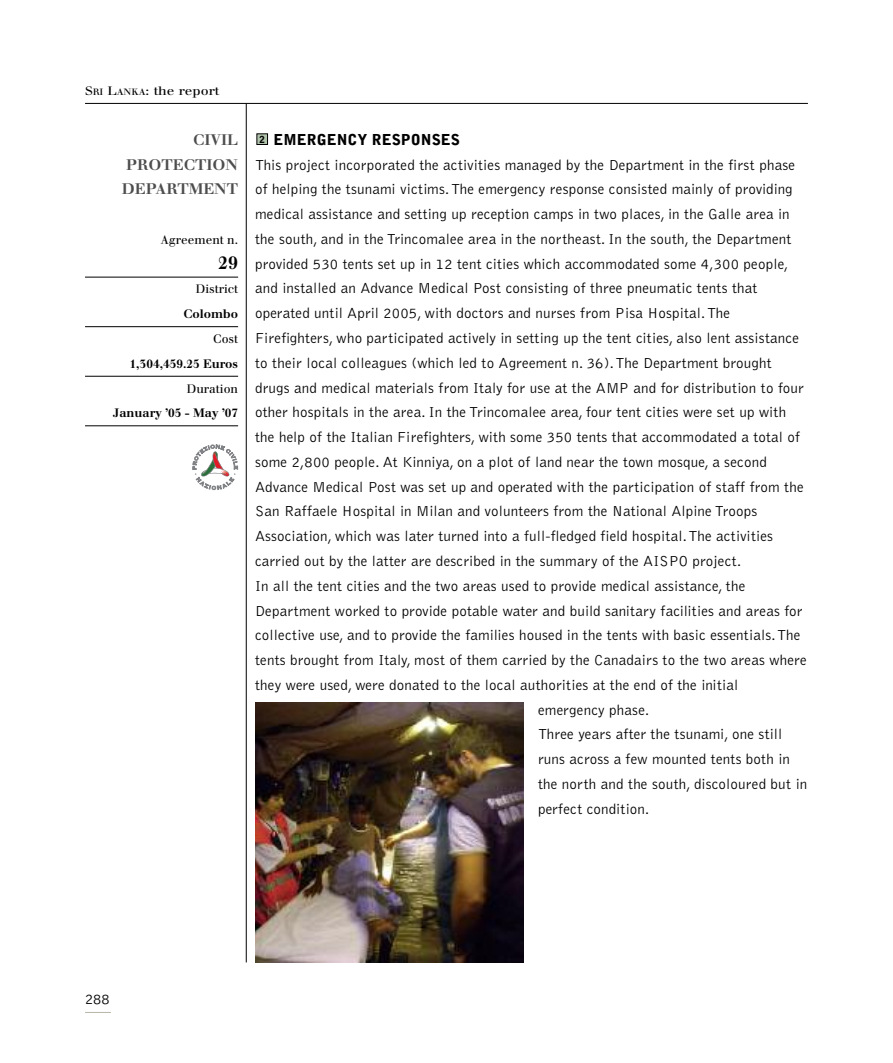
<style>
.page{position:relative;width:893px;height:1063px;background:#fff}
.page>*{position:absolute;margin:0;border:0;box-sizing:border-box;transform-origin:0 0}
.t1{font:700 18px "Walbaum";color:#000}
.t2{font:300 15px "Bell Gothic";letter-spacing:.01em;color:#000}
.t3{font:700 15px/24.8px "Walbaum";color:#4d4d4d}
.t4{font:900 15px "Bell Gothic";color:#000}
.t5{font:700 12px "Walbaum";color:#000}
.t6{font:12px "Walbaum";color:#000}
.t7{font:12px "Walbaum";color:#000;scale:1.15 1}
.t8{font:900 9.75px "Bell Gothic";color:#000}
.s1{font-size:9px}
</style>
<div class="page">
<div style="left:257px;top:134px;width:11px;height:10px;background:#b0c3ac"></div>
<div style="left:257px;top:134px;width:11px;height:11px;border:1px solid #000"></div>
<hr style="left:85px;top:103px;width:723px;height:1px;background:#000">
<hr style="left:246px;top:103px;width:1px;height:859px;background:#000">
<img style="left:255px;top:703px;width:268px;height:259px">
<hr style="left:85px;top:277px;width:153px;height:1px;background:#000">
<hr style="left:85px;top:326px;width:153px;height:1px;background:#000">
<hr style="left:85px;top:376px;width:153px;height:1px;background:#000">
<hr style="left:85px;top:426px;width:153px;height:1px;background:#000">
<svg style="left:193px;top:444px;width:45px;height:46px"></svg>
<svg style="left:85px;top:1012px;width:26px;height:1px"></svg>
<p class="t7" style="left:85px;top:86px;width:118px">S<span class="s1">RI</span> L<span class="s1">ANKA</span>: the report</p>
<p class="t4" style="left:273px;top:134px;width:188px">EMERGENCY RESPONSES</p>
<p class="t2" style="left:255px;top:159px;width:541px">This project incorporated the activities managed by the Department in the first phase</p>
<p class="t2" style="left:255px;top:184px;width:539px">of helping the tsunami victims.The emergency response consisted mainly of providing</p>
<p class="t2" style="left:255px;top:209px;width:536px">medical assistance and setting up reception camps in two places, in the Galle area in</p>
<p class="t2" style="left:255px;top:233px;width:538px">the south, and in the Trincomalee area in the northeast. In the south, the Department</p>
<p class="t2" style="left:255px;top:258px;width:535px">provided 530 tents set up in 12 tent cities which accommodated some 4,300 people,</p>
<p class="t2" style="left:255px;top:283px;width:504px">and installed an Advance Medical Post consisting of three pneumatic tents that</p>
<p class="t2" style="left:255px;top:308px;width:476px">operated until April 2005, with doctors and nurses from Pisa Hospital.The</p>
<p class="t2" style="left:255px;top:332px;width:545px">Firefighters, who participated actively in setting up the tent cities, also lent assistance</p>
<p class="t2" style="left:255px;top:357px;width:518px">to their local colleagues (which led to Agreement n. 36).The Department brought</p>
<p class="t2" style="left:255px;top:382px;width:550px">drugs and medical materials from Italy for use at the AMP and for distribution to four</p>
<p class="t2" style="left:255px;top:407px;width:533px">other hospitals in the area. In the Trincomalee area, four tent cities were set up with</p>
<p class="t2" style="left:255px;top:432px;width:547px">the help of the Italian Firefighters, with some 350 tents that accommodated a total of</p>
<p class="t2" style="left:255px;top:456px;width:513px">some 2,800 people. At Kinniya, on a plot of land near the town mosque, a second</p>
<p class="t2" style="left:255px;top:481px;width:550px">Advance Medical Post was set up and operated with the participation of staff from the</p>
<p class="t2" style="left:255px;top:506px;width:504px">San Raffaele Hospital in Milan and volunteers from the National Alpine Troops</p>
<p class="t2" style="left:255px;top:531px;width:519px">Association, which was later turned into a full-fledged field hospital.The activities</p>
<p class="t2" style="left:255px;top:555px;width:488px">carried out by the latter are described in the summary of the AISPO project.</p>
<p class="t2" style="left:255px;top:580px;width:492px">In all the tent cities and the two areas used to provide medical assistance, the</p>
<p class="t2" style="left:255px;top:605px;width:549px">Department worked to provide potable water and build sanitary facilities and areas for</p>
<p class="t2" style="left:255px;top:630px;width:547px">collective use, and to provide the families housed in the tents with basic essentials.The</p>
<p class="t2" style="left:255px;top:655px;width:553px">tents brought from Italy, most of them carried by the Canadairs to the two areas where</p>
<p class="t2" style="left:255px;top:679px;width:485px">they were used, were donated to the local authorities at the end of the initial</p>
<p class="t2" style="left:538px;top:704px;width:113px">emergency phase.</p>
<p class="t2" style="left:538px;top:729px;width:246px">Three years after the tsunami, one still</p>
<p class="t2" style="left:538px;top:754px;width:253px">runs across a few mounted tents both in</p>
<p class="t2" style="left:538px;top:779px;width:271px">the north and the south, discoloured but in</p>
<p class="t2" style="left:538px;top:803px;width:113px">perfect condition.</p>
<p class="t3" style="left:193px;top:129px;width:46px">CIVIL</p>
<p class="t8" style="left:259px;top:136px;width:7px">2</p>
<p class="t3" style="left:122px;top:153px;width:118px">PROTECTION<br>DEPARTMENT</p>
<p class="t6" style="left:161px;top:235px;width:79px">Agreement n.</p>
<p class="t1" style="left:218px;top:256px;width:22px">29</p>
<p class="t6" style="left:196px;top:285px;width:44px">District</p>
<p class="t5" style="left:183px;top:310px;width:56px">Colombo</p>
<p class="t6" style="left:213px;top:334px;width:27px">Cost</p>
<p class="t5" style="left:130px;top:359px;width:110px">1,304,459.25 Euros</p>
<p class="t6" style="left:187px;top:384px;width:53px">Duration</p>
<p class="t5" style="left:113px;top:409px;width:126px">January ’05 - May ’07</p>
<p class="t2" style="left:85px;top:993px;width:26px">288</p>
</div>
